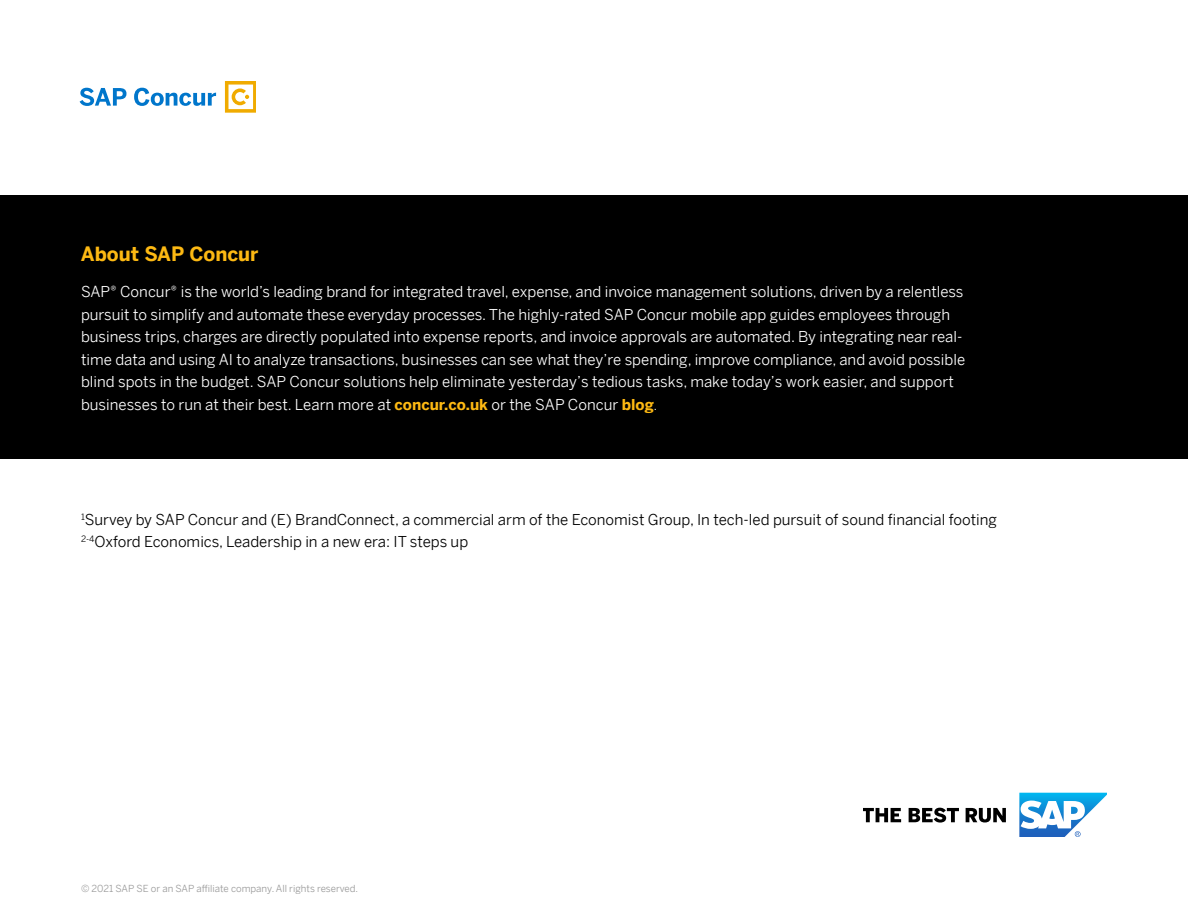
<style>
.page{position:relative;width:1188px;height:918px;background:#fff}
.page>*{position:absolute;margin:0;border:0;box-sizing:border-box;transform-origin:0 0}
.t1{font:700 19.5px "Benton Sans";color:#fdb913}
.t2{font:15px/22.5px "Benton Sans";color:#fff}
.t3{font:15px/22.5px "Benton Sans";color:#000}
.t4{font:9.75px "Benton Sans";color:#999}
.s1{font-weight:700;color:#fdb913}
.s2{font-size:12px}
</style>
<div class="page">
<svg style="left:864px;top:808px;width:142px;height:15px"></svg>
<svg style="left:1019px;top:793px;width:88px;height:44px"></svg>
<svg style="left:80px;top:88px;width:136px;height:18px"></svg>
<svg style="left:225px;top:81px;width:30px;height:32px"></svg>
<div style="left:0;top:195px;width:1188px;height:264px;background:#000"></div>
<h1 class="t1" style="left:81px;top:239px;width:179px">About SAP Concur</h1>
<p class="t2" style="left:81px;top:280px;width:886px">SAP® Concur® is the world’s leading brand for integrated travel, expense, and invoice management solutions, driven by a relentless pursuit to simplify and automate these everyday processes. The highly-rated SAP Concur mobile app guides employees through business trips, charges are directly populated into expense reports, and invoice approvals are automated. By integrating near real&shy;time data and using AI to analyze transactions, businesses can see what they’re spending, improve compliance, and avoid possible blind spots in the budget. SAP Concur solutions help eliminate yesterday’s tedious tasks, make today’s work easier, and support businesses to run at their best. Learn more at <span class="s1">concur.co.uk</span> or the SAP Concur <span class="s1">blog</span><span class="s2">.</span></p>
<p class="t3" style="left:81px;top:507px;width:918px"><sup>1</sup>Survey by SAP Concur and (E) BrandConnect, a commercial arm of the Economist Group, In tech-led pursuit of sound financial footing<br><sup>2-4</sup>Oxford Economics, Leadership in a new era: IT steps up</p>
<p class="t4" style="left:81px;top:881px;width:279px">© 2021 SAP SE or an SAP affiliate company. All rights reserved.</p>
</div>
